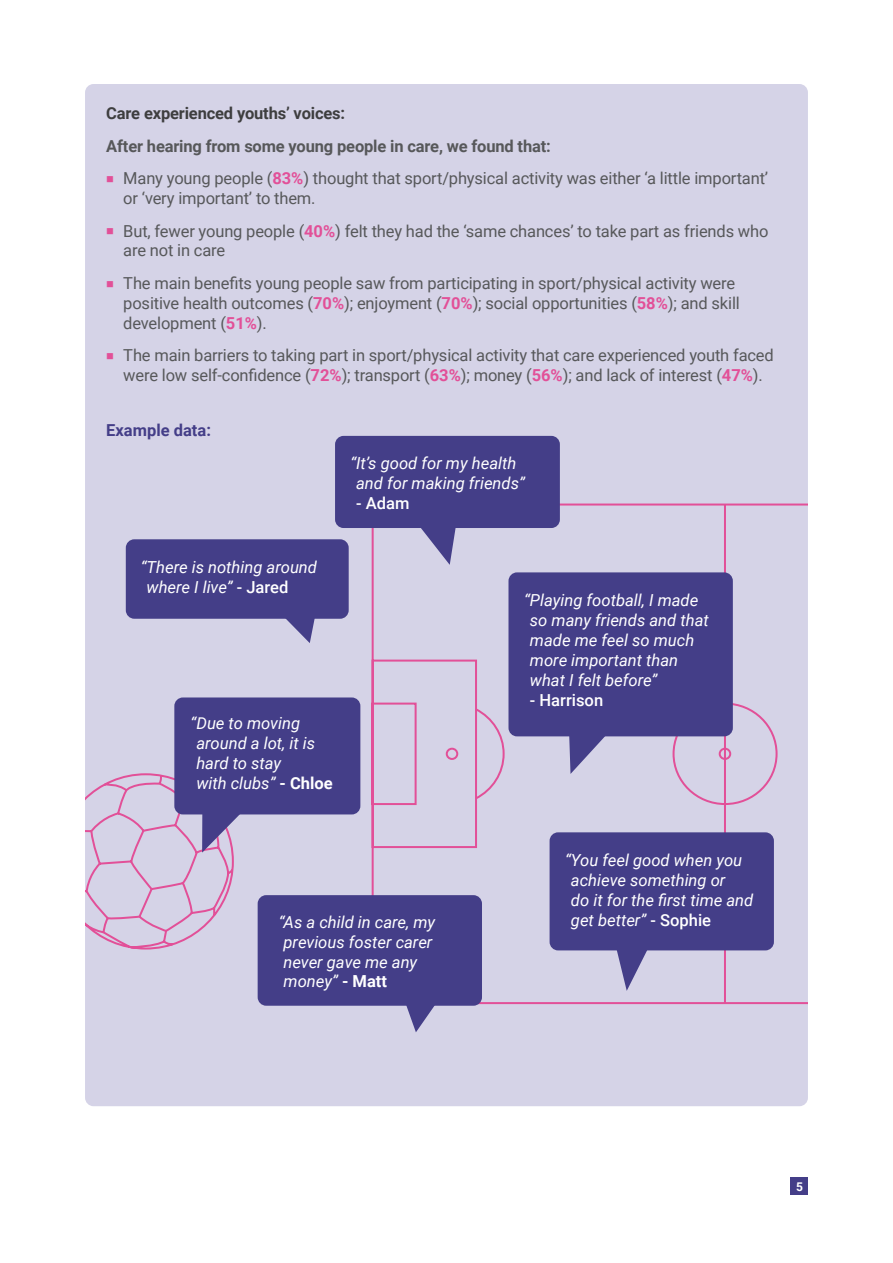
<style>
.page{position:relative;width:893px;height:1263px;background:#fff}
.page>*{position:absolute;margin:0;border:0;box-sizing:border-box;transform-origin:0 0}
.t1{font:16.5px/32.5px "Roboto";letter-spacing:-.01em;color:#57585a}
.t2{font:italic 16.5px/19.8px "Roboto";color:#fff}
.t3{font:700 16.5px "Roboto";letter-spacing:-.01em;color:#3e3e3f}
.t4{font:500 16.5px "Roboto";color:#fff}
.t5{font:700 16.5px "Roboto";color:#443e88}
.t6{font:700 12px "Roboto";color:#fff}
.s1{font-weight:700}
.s2{font-weight:700;color:#e25098}
.s3{font-weight:500;font-style:normal}
.s4{font-weight:700;font-style:normal}
</style>
<div class="page">
<div style="left:85px;top:84px;width:723px;height:1022px;background:#d5d3e7;border-radius:9px"></div>
<svg style="left:371px;top:503px;width:408px;height:502px"></svg>
<div style="left:258px;top:895px;width:224px;height:111px;background:#443e88;border-radius:9px"></div>
<div style="left:174px;top:697px;width:186px;height:117px;background:#443e88;border-radius:9px"></div>
<div style="left:126px;top:539px;width:223px;height:80px;background:#443e88;border-radius:9px"></div>
<div style="left:335px;top:436px;width:225px;height:92px;background:#443e88;border-radius:9px"></div>
<div style="left:550px;top:832px;width:224px;height:118px;background:#443e88;border-radius:9px"></div>
<div style="left:508px;top:572px;width:225px;height:164px;background:#443e88;border-radius:9px"></div>
<div style="left:791px;top:1178px;width:17px;height:17px;background:#443e88"></div>
<svg style="left:419px;top:528px;width:38px;height:37px"></svg>
<svg style="left:278px;top:618px;width:38px;height:25px"></svg>
<svg style="left:85px;top:772px;width:156px;height:178px"></svg>
<div style="left:191px;top:717px;width:150px;height:72px;background:#443e88"></div>
<svg style="left:569px;top:736px;width:38px;height:38px"></svg>
<svg style="left:615px;top:950px;width:39px;height:41px"></svg>
<svg style="left:405px;top:1005px;width:38px;height:27px"></svg>
<p class="t3" style="left:106px;top:102px;width:240px">Care experienced youths’ voices:</p>
<p class="t1" style="left:123px;top:129px;width:646px;text-indent:-17px"><span class="s1">After hearing from some young people in care, we found that:<br></span>Many young people (<span class="s2">83%</span>) thought that sport/physical activity was either ‘a little important’</p>
<p class="t1" style="left:123px;top:181px;width:647px">or ‘very important’ to them.<br>But, fewer young people (<span class="s2">40%</span>) felt they had the ‘same chances’ to take part as friends who</p>
<p class="t1" style="left:123px;top:234px;width:613px">are not in care<br>The main benefits young people saw from participating in sport/physical activity were</p>
<p class="t1" style="left:123px;top:292px;width:618px;line-height:19.8px">positive health outcomes (<span class="s2">70%</span>); enjoyment (<span class="s2">70%</span>); social opportunities (<span class="s2">58%</span>); and skill development (<span class="s2">51%</span>).</p>
<p class="t1" style="left:123px;top:345px;width:652px;line-height:19.8px">The main barriers to taking part in sport/physical activity that care experienced youth faced were low self-confidence (<span class="s2">72%</span>); transport (<span class="s2">63%</span>); money (<span class="s2">56%</span>); and lack of interest (<span class="s2">47%</span>).</p>
<p class="t5" style="left:106px;top:418px;width:106px">Example data:</p>
<p class="t2" style="left:350px;top:453px;width:176px;text-align:center">“It’s good for my health and for making friends”</p>
<p class="t4" style="left:356px;top:491px;width:55px">- Adam</p>
<p class="t2" style="left:147px;top:556px;width:172px;text-indent:-6px">“There is nothing around where I live” <span class="s3">- Jared</span></p>
<p class="t2" style="left:196px;top:713px;width:138px;text-indent:-6px">“Due to moving around a lot, it is hard to stay<br>with clubs” <span class="s4">- Chloe</span></p>
<p class="t2" style="left:530px;top:590px;width:180px;text-indent:-6px">“Playing football, I made so many friends and that made me feel so much more important than what I felt before”</p>
<p class="t4" style="left:530px;top:688px;width:75px">- Harrison</p>
<p class="t2" style="left:571px;top:850px;width:184px;text-indent:-6px">“You feel good when you achieve something or<br>do it for the first time and</p>
<p class="t2" style="left:279px;top:911px;width:158px">“As a child in care, my</p>
<p class="t2" style="left:571px;top:909px;width:142px">get better” <span class="s3">- Sophie</span></p>
<p class="t2" style="left:284px;top:931px;width:150px">previous foster carer never gave me any money” <span class="s4">- Matt</span></p>
<p class="t6" style="left:796px;top:1178px;width:8px">5</p>
</div>
